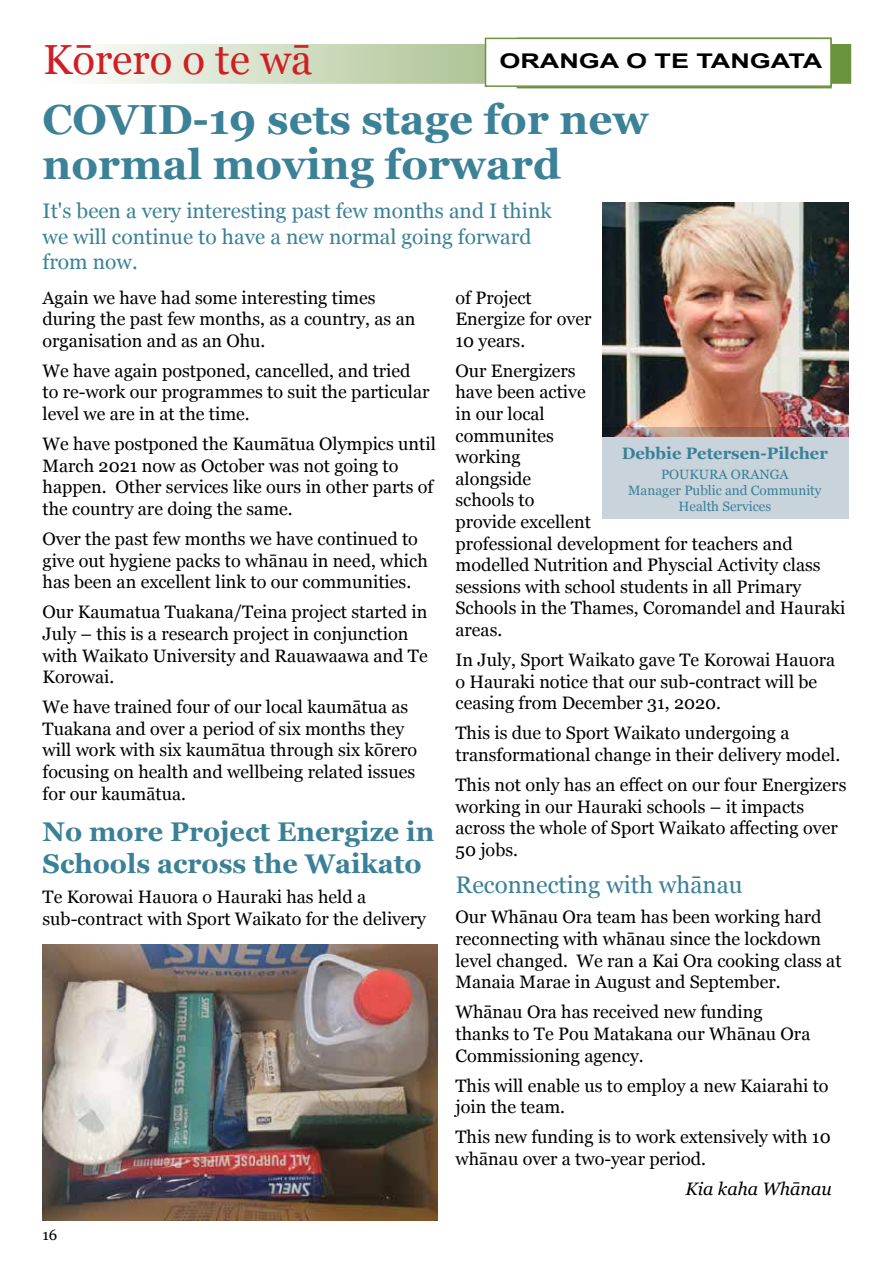
<style>
.page{position:relative;width:893px;height:1263px;background:#fff}
.page>*{position:absolute;margin:0;border:0;box-sizing:border-box;transform-origin:0 0}
.t1{font:700 42px/45px "Georgia";color:#3b8197}
.t2{font:42px "Georgia";color:#cf1f25}
.t3{font:700 27px/32.4px "Georgia";color:#3a8097}
.t4{font:24px "Georgia";color:#3a8097}
.t5{font:21px/25.2px "Georgia";color:#3b8197}
.t6{font:700 20.25px "Arial";color:#000;scale:1.33 1}
.t7{font:18px/21.6px "Georgia";color:#000}
.t8{font:italic 18px "Georgia";color:#000}
.t9{font:700 16.5px "Georgia";color:#3b8197}
.t10{font:15px "Georgia";color:#000}
.t11{font:13.5px/16.2px "Georgia";color:#3b8197;text-align:center}
</style>
<div class="page">
<svg style="left:98px;top:44px;width:753px;height:40px"></svg>
<div style="left:517px;top:38px;width:315px;height:50px;background:#6b933d"></div>
<div style="left:485px;top:38px;width:347px;height:49px;background:#fff;border:2px solid #6b933d"></div>
<img style="left:602px;top:203px;width:247px;height:224px">
<div style="left:602px;top:427px;width:247px;height:92px;background:#c8d3dc"></div>
<img style="left:43px;top:945px;width:394px;height:275px">
<h1 class="t2" style="left:43px;top:29px;width:271px">Kōrero o te wā</h1>
<p class="t6" style="left:499px;top:48px;width:244px">ORANGA O TE TANGATA</p>
<h1 class="t1" style="left:43px;top:95px;width:608px">COVID-19 sets stage for new normal moving forward</h1>
<p class="t5" style="left:43px;top:198px;width:511px">It's been a very interesting past few months and I think we will continue to have a new normal going forward from now.</p>
<p class="t7" style="left:43px;top:286px;width:374px">Again we have had some interesting times during the past few months, as a country, as an organisation and as an Ohu.</p>
<p class="t7" style="left:43px;top:359px;width:388px">We have again postponed, cancelled, and tried to re-work our programmes to suit the particular level we are in at the time.</p>
<p class="t7" style="left:43px;top:432px;width:395px">We have postponed the Kaumātua Olympics until March 2021 now as October was not going to happen. Other services like ours in other parts of the country are doing the same.</p>
<p class="t7" style="left:43px;top:527px;width:387px">Over the past few months we have continued to give out hygiene packs to whānau in need, which has been an excellent link to our communities.</p>
<p class="t7" style="left:43px;top:600px;width:387px">Our Kaumatua Tuakana/Teina project started in July – this is a research project in conjunction with Waikato University and Rauawaawa and Te Korowai.</p>
<p class="t7" style="left:43px;top:695px;width:376px">We have trained four of our local kaumātua as Tuakana and over a period of six months they will work with six kaumātua through six kōrero focusing on health and wellbeing related issues for our kaumātua.</p>
<h2 class="t3" style="left:43px;top:814px;width:393px">No more Project Energize in<br>Schools across the Waikato</h2>
<p class="t7" style="left:43px;top:885px;width:385px">Te Korowai Hauora o Hauraki has held a sub-contract with Sport Waikato for the delivery</p>
<p class="t10" style="left:43px;top:1224px;width:16px">16</p>
<p class="t7" style="left:455px;top:286px;width:137px">of Project<br>Energize for over<br>10 years.</p>
<p class="t7" style="left:455px;top:359px;width:391px">Our Energizers<br>have been active<br>in our local<br>communites<br>working<br>alongside<br>schools to<br>provide excellent<br>professional development for teachers and modelled Nutrition and Physcial Activity class sessions with school students in all Primary<br>Schools in the Thames, Coromandel and Hauraki areas.</p>
<p class="t7" style="left:455px;top:648px;width:381px">In July, Sport Waikato gave Te Korowai Hauora o Hauraki notice that our sub-contract will be ceasing from December 31, 2020.</p>
<p class="t7" style="left:455px;top:722px;width:386px">This is due to Sport Waikato undergoing a transformational change in their delivery model.</p>
<p class="t7" style="left:455px;top:773px;width:392px">This not only has an effect on our four Energizers working in our Hauraki schools – it impacts across the whole of Sport Waikato affecting over 50 jobs.</p>
<h3 class="t4" style="left:455px;top:867px;width:289px">Reconnecting with whānau</h3>
<p class="t7" style="left:455px;top:906px;width:388px">Our Whānau Ora team has been working hard reconnecting with whānau since the lockdown level changed. We ran a Kai Ora cooking class at Manaia Marae in August and September.</p>
<p class="t7" style="left:455px;top:1000px;width:356px">Whānau Ora has received new funding thanks to Te Pou Matakana our Whānau Ora<br>Commissioning agency.</p>
<p class="t7" style="left:455px;top:1074px;width:375px">This will enable us to employ a new Kaiarahi to join the team.</p>
<p class="t7" style="left:455px;top:1125px;width:377px">This new funding is to work extensively with 10 whānau over a two-year period.</p>
<p class="t8" style="left:685px;top:1176px;width:148px">Kia kaha Whānau</p>
<p class="t9" style="left:622px;top:440px;width:208px">Debbie Petersen-Pilcher</p>
<p class="t11" style="left:628px;top:466px;width:195px">POUKURA ORANGA<br>Manager Public and Community<br>Health Services</p>
</div>
